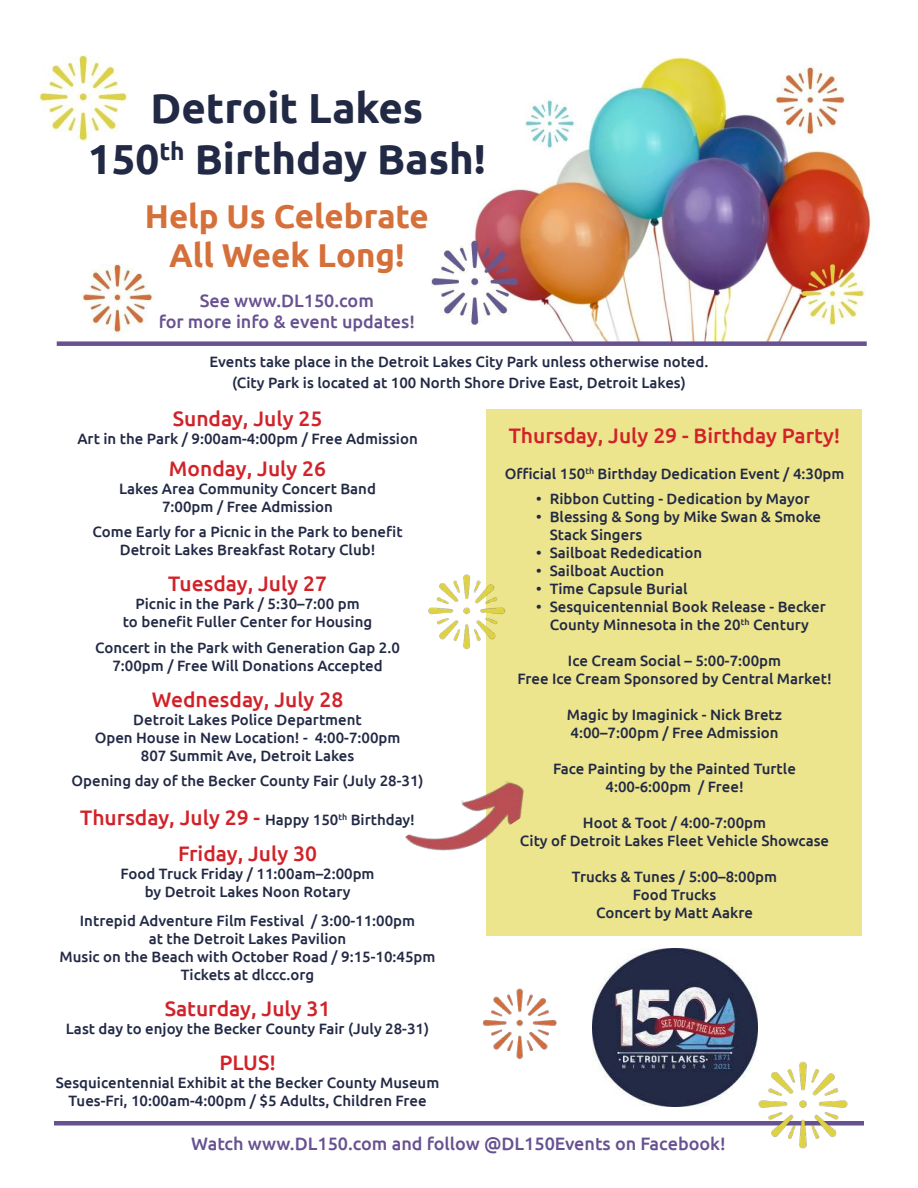
<style>
.page{position:relative;width:918px;height:1188px;background:#fff}
.page>*{position:absolute;margin:0;border:0;box-sizing:border-box;transform-origin:0 0}
.t1{font:700 42px/50.4px "Ubuntu";color:#222945;text-align:center}
.t2{font:700 33px/39.6px "Ubuntu";color:#d5703a;text-align:center}
.t3{font:500 21px "Ubuntu";color:#d12229}
.t4{font:500 18px/21px "Ubuntu";color:#675191;text-align:center}
.t5{font:500 15px/18px "Ubuntu";color:#222945;text-align:center}
.s1{font-size:21px;color:#d12229}
</style>
<div class="page">
<div style="left:487px;top:409px;width:375px;height:527px;background:#ece58d"></div>
<img style="left:39px;top:55px;width:832px;height:286px">
<img style="left:592px;top:948px;width:166px;height:159px">
<img style="left:405px;top:775px;width:119px;height:96px">
<div style="left:54px;top:1121px;width:810px;height:5px;background:#675191"></div>
<div style="left:57px;top:341px;width:810px;height:5px;background:#675191"></div>
<img style="left:758px;top:1061px;width:91px;height:88px">
<img style="left:428px;top:572px;width:78px;height:78px">
<img style="left:482px;top:988px;width:75px;height:71px">
<h1 class="t1" style="left:88px;top:86px;width:400px">Detroit Lakes<br>150<sup>th</sup> Birthday Bash!</h1>
<h2 class="t2" style="left:145px;top:198px;width:286px">Help Us Celebrate<br>All Week Long!</h2>
<p class="t4" style="left:159px;top:291px;width:258px">See www.DL150.com<br>for more info &amp; event updates!</p>
<p class="t5" style="left:210px;top:352px;width:500px;line-height:21px">Events take place in the Detroit Lakes City Park unless otherwise noted. (City Park is located at 100 North Shore Drive East, Detroit Lakes)</p>
<h3 class="t3" style="left:173px;top:409px;width:151px">Sunday, July 25</h3>
<p class="t5" style="left:77px;top:430px;width:342px">Art in the Park / 9:00am-4:00pm / Free Admission</p>
<h3 class="t3" style="left:169px;top:460px;width:159px">Monday, July 26</h3>
<p class="t5" style="left:119px;top:481px;width:258px">Lakes Area Community Concert Band<br>7:00pm / Free Admission</p>
<p class="t5" style="left:93px;top:523px;width:312px">Come Early for a Picnic in the Park to benefit<br>Detroit Lakes Breakfast Rotary Club!</p>
<h3 class="t3" style="left:168px;top:575px;width:161px">Tuesday, July 27</h3>
<p class="t5" style="left:123px;top:596px;width:251px">Picnic in the Park / 5:30–7:00 pm<br>to benefit Fuller Center for Housing</p>
<p class="t5" style="left:95px;top:639px;width:306px">Concert in the Park with Generation Gap 2.0<br>7:00pm / Free Will Donations Accepted</p>
<h3 class="t3" style="left:152px;top:690px;width:193px">Wednesday, July 28</h3>
<p class="t5" style="left:95px;top:711px;width:307px">Detroit Lakes Police Department<br>Open House in New Location! - 4:00-7:00pm<br>807 Summit Ave, Detroit Lakes</p>
<p class="t5" style="left:72px;top:771px;width:354px">Opening day of the Becker County Fair (July 28-31)</p>
<p class="t5" style="left:80px;top:811px;width:336px"><span class="s1">Thursday, July 29 -</span> Happy 150<sup>th</sup> Birthday!</p>
<h3 class="t3" style="left:178px;top:845px;width:141px">Friday, July 30</h3>
<p class="t5" style="left:121px;top:866px;width:256px">Food Truck Friday / 11:00am–2:00pm by Detroit Lakes Noon Rotary</p>
<p class="t5" style="left:60px;top:913px;width:377px">Intrepid Adventure Film Festival / 3:00-11:00pm<br>at the Detroit Lakes Pavilion<br>Music on the Beach with October Road / 9:15-10:45pm Tickets at dlccc.org</p>
<h3 class="t3" style="left:165px;top:1000px;width:167px">Saturday, July 31</h3>
<p class="t5" style="left:66px;top:1021px;width:365px">Last day to enjoy the Becker County Fair (July 28-31)</p>
<h3 class="t3" style="left:219px;top:1054px;width:58px">PLUS!</h3>
<p class="t5" style="left:56px;top:1075px;width:385px">Sesquicentennial Exhibit at the Becker County Museum<br>Tues-Fri, 10:00am-4:00pm / $5 Adults, Children Free</p>
<p class="t4" style="left:191px;top:1134px;width:536px">Watch www.DL150.com and follow @DL150Events on Facebook!</p>
<h3 class="t3" style="left:509px;top:426px;width:333px">Thursday, July 29 - Birthday Party!</h3>
<p class="t5" style="left:505px;top:464px;width:341px">Official 150<sup>th</sup> Birthday Dedication Event / 4:30pm</p>
<p class="t5" style="left:536px;top:491px;width:275px">• Ribbon Cutting - Dedication by Mayor</p>
<p class="t5" style="left:550px;top:509px;width:273px;text-align:left;text-indent:-14px">• Blessing &amp; Song by Mike Swan &amp; Smoke<br>Stack Singers</p>
<p class="t5" style="left:536px;top:545px;width:167px">• Sailboat Rededication</p>
<p class="t5" style="left:536px;top:563px;width:129px">• Sailboat Auction</p>
<p class="t5" style="left:536px;top:581px;width:153px">• Time Capsule Burial</p>
<p class="t5" style="left:536px;top:599px;width:291px">• Sesquicentennial Book Release - Becker<br>County Minnesota in the 20<sup>th</sup> Century</p>
<p class="t5" style="left:518px;top:653px;width:316px">Ice Cream Social – 5:00-7:00pm<br>Free Ice Cream Sponsored by Central Market!</p>
<p class="t5" style="left:567px;top:705px;width:217px;text-align:left">Magic by Imaginick - Nick Bretz<br>4:00–7:00pm / Free Admission</p>
<p class="t5" style="left:553px;top:759px;width:244px">Face Painting by the Painted Turtle<br>4:00-6:00pm / Free!</p>
<p class="t5" style="left:520px;top:813px;width:311px">Hoot &amp; Toot / 4:00-7:00pm<br>City of Detroit Lakes Fleet Vehicle Showcase</p>
<p class="t5" style="left:572px;top:869px;width:207px">Trucks &amp; Tunes / 5:00–8:00pm<br>Food Trucks<br>Concert by Matt Aakre</p>
</div>
